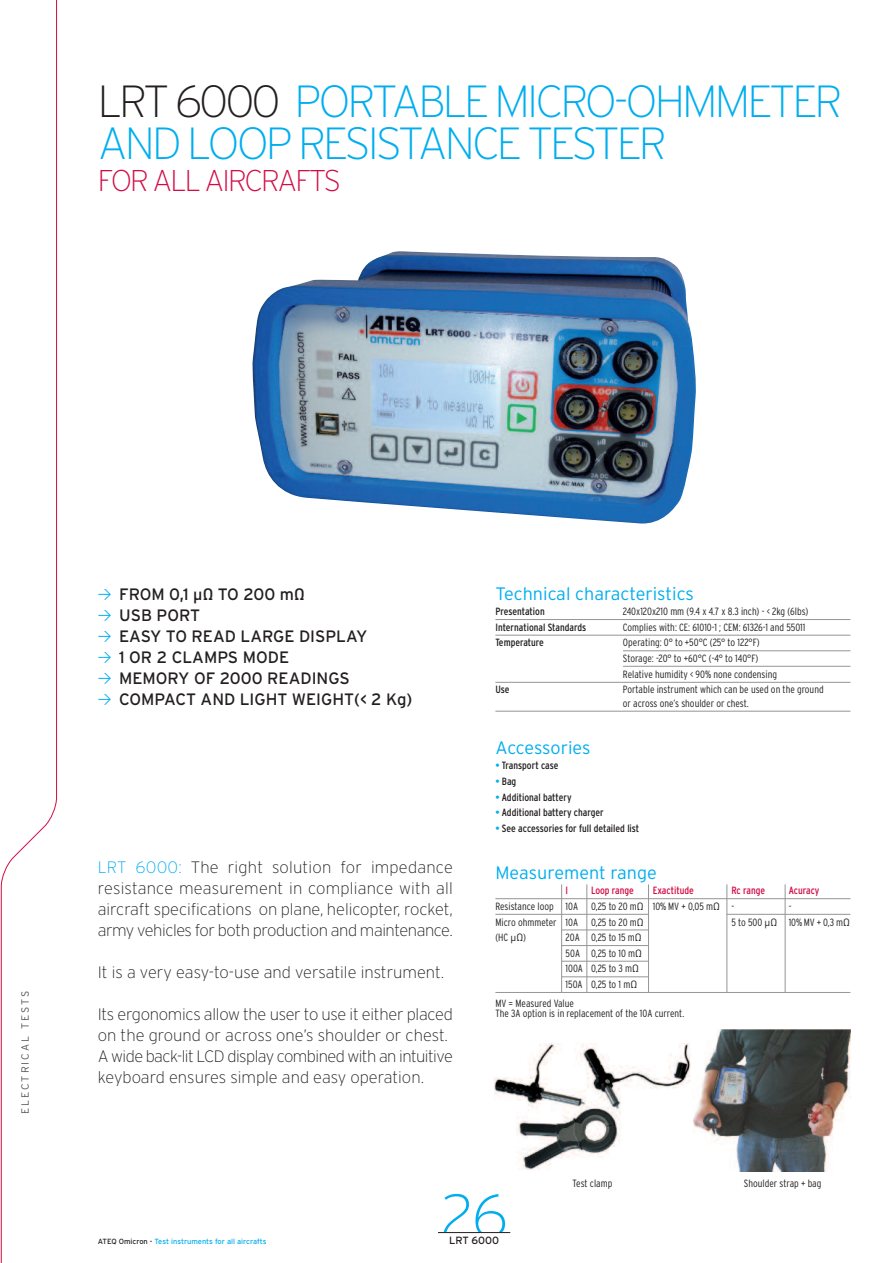
<style>
.page{position:relative;width:893px;height:1263px;background:#fff}
.page>*{position:absolute;margin:0;border:0;box-sizing:border-box;transform-origin:0 0}
.t1{font:200 60px "Interstate";color:#00aeef}
.t2{font:200 45px/42px "Interstate";letter-spacing:-.065em;color:#00aeef}
.t3{font:200 30px "Interstate";letter-spacing:-.065em;color:#d20d44}
.t4{font:300 18px "Interstate";color:#00aeef}
.t5{font:200 16.5px/21px "Interstate";letter-spacing:-.015em;color:#231f20;text-align:justify}
.t6{font:16.5px "Interstate";color:#231f20}
.t7{font:300 condensed 10.5px/15.6px "Interstate";color:#231f20}
.t8{font:condensed 10.5px "Interstate";color:#231f20}
.t9{font:condensed 10.5px "Interstate";color:#d20d44}
.t10{font:300 10.5px "Interstate";letter-spacing:.195em;color:#57585a}
.t11{font:10.5px "Interstate";color:#231f20}
.t12{font:7.5px "Interstate";color:#00aeef}
.s1{color:#231f20}
.s2{font-family:"DIN Pro";font-size:13.5px;color:#00aeef}
.s3{font-family:"DIN Pro";font-weight:500}
.s4{color:#00aeef}
.s5{font-family:"DIN Pro";font-weight:500;font-stretch:normal}
.s6{font-family:"DIN Pro";font-weight:400;font-stretch:normal}
</style>
<div class="page">
<img style="left:694px;top:1029px;width:156px;height:143px">
<svg style="left:0;top:0;width:57px;height:1263px"></svg>
<hr style="left:438px;top:1232px;width:72px;height:1px;background:#231f20">
<img style="left:252px;top:251px;width:444px;height:273px">
<img style="left:494px;top:1043px;width:197px;height:127px">
<hr style="left:495px;top:619px;width:355px;height:1px;background:#939598">
<hr style="left:495px;top:635px;width:355px;height:1px;background:#939598">
<hr style="left:623px;top:650px;width:227px;height:1px;background:#939598">
<hr style="left:623px;top:666px;width:227px;height:1px;background:#939598">
<hr style="left:495px;top:682px;width:355px;height:1px;background:#939598">
<hr style="left:495px;top:711px;width:355px;height:1px;background:#939598">
<hr style="left:561px;top:884px;width:1px;height:108px;background:#939598">
<hr style="left:587px;top:884px;width:1px;height:108px;background:#939598">
<hr style="left:648px;top:884px;width:1px;height:108px;background:#939598">
<hr style="left:727px;top:884px;width:1px;height:108px;background:#939598">
<hr style="left:785px;top:884px;width:1px;height:108px;background:#939598">
<hr style="left:495px;top:914px;width:153px;height:1px;background:#939598">
<hr style="left:727px;top:914px;width:123px;height:1px;background:#939598">
<hr style="left:561px;top:930px;width:87px;height:1px;background:#939598">
<hr style="left:561px;top:945px;width:87px;height:1px;background:#939598">
<hr style="left:561px;top:961px;width:87px;height:1px;background:#939598">
<hr style="left:561px;top:976px;width:87px;height:1px;background:#939598">
<hr style="left:495px;top:992px;width:355px;height:1px;background:#939598">
<hr style="left:495px;top:898px;width:355px;height:1px;background:#939598">
<h2 class="t2" style="left:98px;top:80px;width:746px"><span class="s1">LRT 6000</span> PORTABLE MICRO-OHMMETER<br>AND LOOP RESISTANCE TESTER</h2>
<h3 class="t3" style="left:98px;top:164px;width:245px">FOR ALL AIRCRAFTS</h3>
<p class="t10" style="left:19px;top:1114px;width:125px;rotate:-90deg">ELECTRICAL TESTS</p>
<h3 class="t6" style="left:98px;top:585px;width:208px"><span class="s2">→</span> FROM 0,1 <span class="s3">μΩ</span> TO 200 m<span class="s3">Ω</span></h3>
<h3 class="t6" style="left:98px;top:606px;width:104px"><span class="s2">→</span> USB PORT</h3>
<h3 class="t6" style="left:98px;top:627px;width:271px"><span class="s2">→</span> EASY TO READ LARGE DISPLAY</h3>
<h3 class="t6" style="left:98px;top:648px;width:193px"><span class="s2">→</span> 1 OR 2 CLAMPS MODE</h3>
<h3 class="t6" style="left:98px;top:669px;width:253px"><span class="s2">→</span> MEMORY OF 2000 READINGS</h3>
<h3 class="t6" style="left:98px;top:690px;width:316px"><span class="s2">→</span> COMPACT AND LIGHT WEIGHT(&lt; 2 Kg)</h3>
<h3 class="t5" style="left:98px;top:857px;width:357px"><span class="s4">LRT 6000:</span> The right solution for impedance resistance measurement in compliance with all aircraft specifications on plane, helicopter, rocket, army vehicles for both production and maintenance.</h3>
<h3 class="t5" style="left:98px;top:962px;width:348px">It is a very easy-to-use and versatile instrument.</h3>
<h3 class="t5" style="left:98px;top:1004px;width:357px;text-align:left">Its ergonomics allow the user to use it either placed on the ground or across one’s shoulder or chest.<br>A wide back-lit LCD display combined with an intuitive keyboard ensures simple and easy operation.</h3>
<h3 class="t4" style="left:495px;top:583px;width:200px">Technical characteristics</h3>
<p class="t8" style="left:495px;top:605px;width:51px">Presentation</p>
<p class="t7" style="left:623px;top:604px;width:187px">240x120x210 mm (9.4 x 4.7 x 8.3 inch) - &lt; 2kg (6lbs)</p>
<p class="t8" style="left:495px;top:621px;width:92px">International Standards</p>
<p class="t7" style="left:623px;top:619px;width:184px">Complies with: CE: 61010-1 ; CEM: 61326-1 and 55011</p>
<p class="t8" style="left:495px;top:637px;width:50px">Temperature</p>
<p class="t7" style="left:623px;top:635px;width:156px">Operating: 0° to +50°C (25° to 122°F)<br>Storage: -20° to +60°C (-4° to 140°F)<br>Relative humidity &lt; 90<span class="s5">%</span> none condensing</p>
<p class="t8" style="left:495px;top:683px;width:16px">Use</p>
<p class="t7" style="left:623px;top:683px;width:202px;line-height:13.5px">Portable instrument which can be used on the ground or across one’s shoulder or chest.</p>
<h3 class="t4" style="left:495px;top:737px;width:97px">Accessories</h3>
<p class="t8" style="left:495px;top:759px;width:65px"><span class="s4">•</span> Transport case</p>
<p class="t8" style="left:495px;top:775px;width:22px"><span class="s4">•</span> Bag</p>
<p class="t8" style="left:495px;top:791px;width:78px"><span class="s4">•</span> Additional battery</p>
<p class="t8" style="left:495px;top:806px;width:110px"><span class="s4">•</span> Additional battery charger</p>
<p class="t8" style="left:495px;top:822px;width:145px"><span class="s4">•</span> See accessories for full detailed list</p>
<h3 class="t4" style="left:495px;top:862px;width:163px">Measurement range</h3>
<p class="t9" style="left:566px;top:884px;width:4px">I</p>
<p class="t9" style="left:591px;top:884px;width:44px">Loop range</p>
<p class="t9" style="left:653px;top:884px;width:43px">Exactitude</p>
<p class="t9" style="left:731px;top:884px;width:35px">Rc range</p>
<p class="t9" style="left:789px;top:884px;width:32px">Acuracy</p>
<p class="t7" style="left:495px;top:898px;width:240px">Resistance loop 10A 0,25 to 20 m<span class="s6">Ω</span> 10<span class="s5">%</span> MV + 0,05 m<span class="s6">Ω</span> -</p>
<p class="t7" style="left:789px;top:898px;width:4px">-</p>
<p class="t7" style="left:495px;top:914px;width:150px">Micro ohmmeter 10A 0,25 to 20 m<span class="s6">Ω</span></p>
<p class="t7" style="left:731px;top:914px;width:120px">5 to 500 <span class="s6">μΩ</span> 10<span class="s5">%</span> MV + 0,3 m<span class="s6">Ω</span></p>
<p class="t7" style="left:495px;top:930px;width:32px">(HC <span class="s6">μΩ</span>)</p>
<p class="t7" style="left:566px;top:930px;width:78px">20A 0,25 to 15 m<span class="s6">Ω<br></span>50A 0,25 to 10 m<span class="s6">Ω<br></span>100A 0,25 to 3 m<span class="s6">Ω<br></span>150A 0,25 to 1 m<span class="s6">Ω</span></p>
<p class="t7" style="left:495px;top:999px;width:190px;line-height:9.6px">MV = Measured Value<br>The 3A option is in replacement of the 10A current.</p>
<p class="t7" style="left:573px;top:1175px;width:41px">Test clamp</p>
<p class="t7" style="left:744px;top:1175px;width:79px">Shoulder strap + bag</p>
<p class="t12" style="left:98px;top:1237px;width:170px"><span class="s1">ATEQ Omicron -</span> Test instruments for all aircrafts</p>
<h1 class="t1" style="left:440px;top:1183px;width:69px">26</h1>
<p class="t11" style="left:449px;top:1234px;width:52px">LRT 6000</p>
</div>
